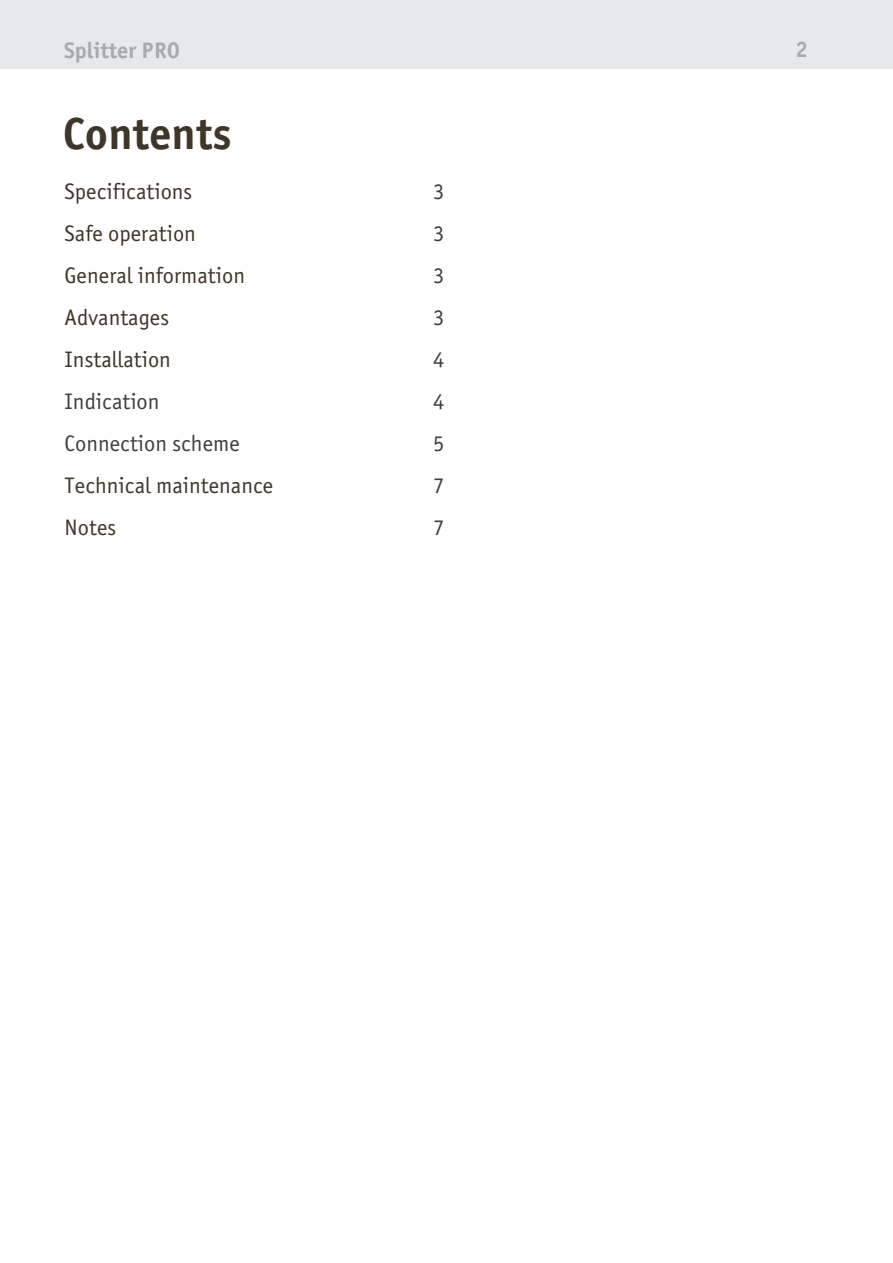
<style>
.page{position:relative;width:893px;height:1263px;background:#fff}
.page>*{position:absolute;margin:0;border:0;box-sizing:border-box;transform-origin:0 0}
.t1{font:700 45px "Officina Sans C";color:#3f362a}
.t2{font:22.5px/42px "Officina Sans C";color:#3f362a}
.t3{font:22.5px/42px "Officina Sans C";color:#3f3f40}
.t4{font:700 22.5px "Officina Sans C";color:#a8aaad}
</style>
<div class="page">
<div style="left:0;top:0;width:893px;height:68px;background:#e7e8e9"></div>
<p class="t4" style="left:64px;top:38px;width:118px">Splitter PRO</p>
<p class="t4" style="left:795px;top:37px;width:14px">2</p>
<h1 class="t1" style="left:63px;top:108px;width:170px">Contents</h1>
<p class="t2" style="left:65px;top:171px;width:182px">Specifications<br>Safe operation<br>General information<br>Advantages<br>Installation</p>
<p class="t3" style="left:65px;top:381px;width:177px">Indication<br>Connection scheme</p>
<p class="t2" style="left:65px;top:465px;width:210px">Technical maintenance<br>Notes</p>
<p class="t3" style="left:433px;top:171px;width:13px;text-align:justify">3<br>3<br>3<br>3<br>4<br>4<br>5<br>7<br>7</p>
</div>
